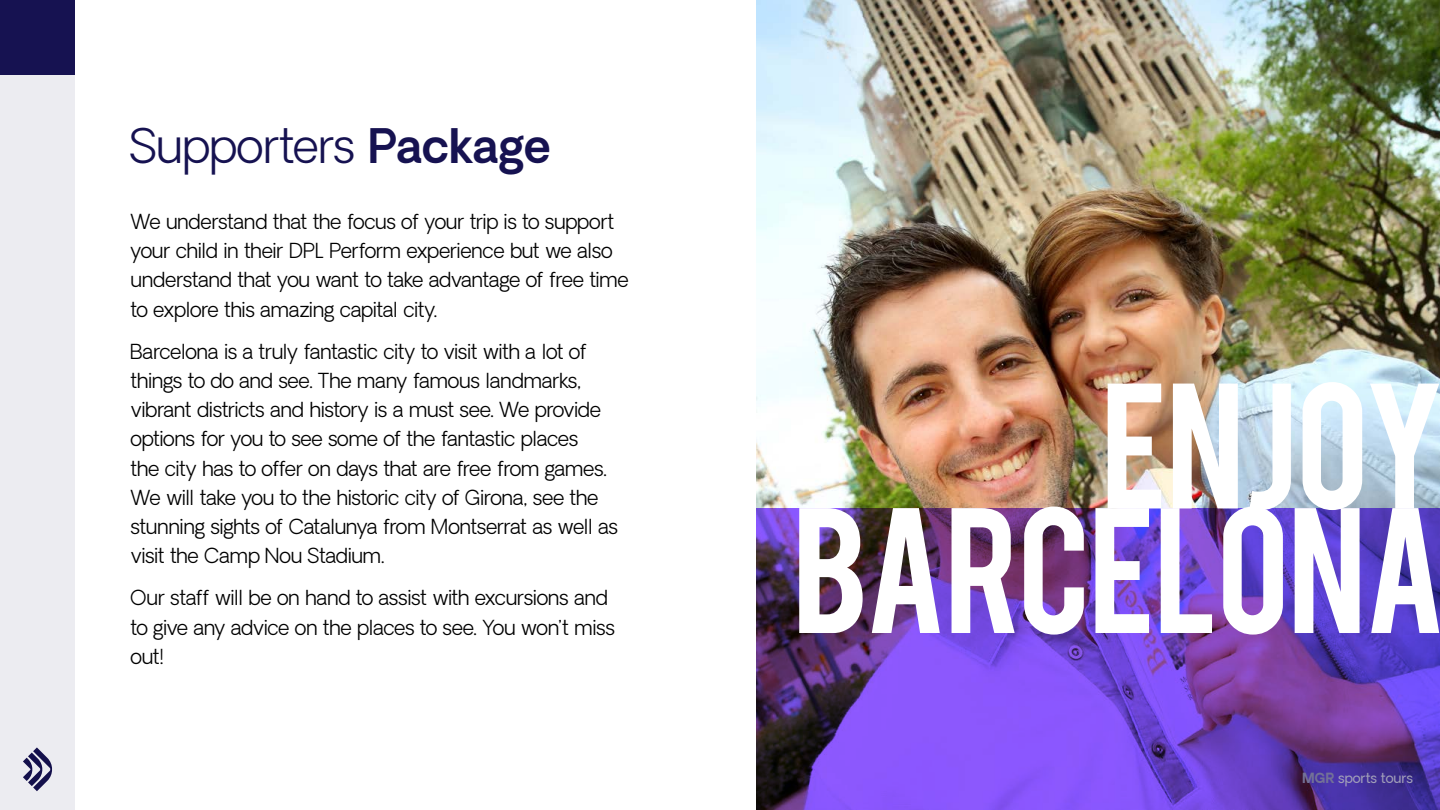
<style>
.page{position:relative;width:1440px;height:810px;background:#fff}
.page>*{position:absolute;margin:0;border:0;box-sizing:border-box;transform-origin:0 0}
.t1{font:140.25px/124.6px "Bebas";letter-spacing:-.01em;color:#fff;text-align:right}
.t2{font:300 46.5px "Oakes Grotesk";letter-spacing:-.005em;color:#161251}
.t3{font:300 20.25px/29.2px "Oakes Grotesk";letter-spacing:-.025em;color:#000}
.t4{font:13.5px "Oakes Grotesk";color:#a2a0b9}
.s1{font-weight:600}
.s2{font-weight:700;color:#737197}
</style>
<div class="page">
<img style="left:756px;top:0;width:684px;height:508px">
<img style="left:756px;top:508px;width:684px;height:302px">
<div style="left:0;top:75px;width:75px;height:735px;background:#ececf1"></div>
<div style="left:0;top:0;width:75px;height:75px;background:#161251"></div>
<svg style="left:23px;top:747px;width:29px;height:44px"></svg>
<h2 class="t2" style="left:130px;top:117px;width:422px">Supporters <span class="s1">Package</span></h2>
<p class="t3" style="left:131px;top:207px;width:500px">We understand that the focus of your trip is to support your child in their DPL Perform experience but we also understand that you want to take advantage of free time to explore this amazing capital city.</p>
<p class="t3" style="left:131px;top:337px;width:489px">Barcelona is a truly fantastic city to visit with a lot of things to do and see. The many famous landmarks, vibrant districts and history is a must see. We provide options for you to see some of the fantastic places<br>the city has to offer on days that are free from games.<br>We will take you to the historic city of Girona, see the stunning sights of Catalunya from Montserrat as well as visit the Camp Nou Stadium.</p>
<p class="t3" style="left:131px;top:584px;width:486px">Our staff will be on hand to assist with excursions and to give any advice on the places to see. You won’t miss out!</p>
<h1 class="t1" style="left:793px;top:374px;width:655px">ENJOY<br>BARCELONA</h1>
<p class="t4" style="left:1302px;top:769px;width:112px"><span class="s2">MGR</span> sports tours</p>
</div>
